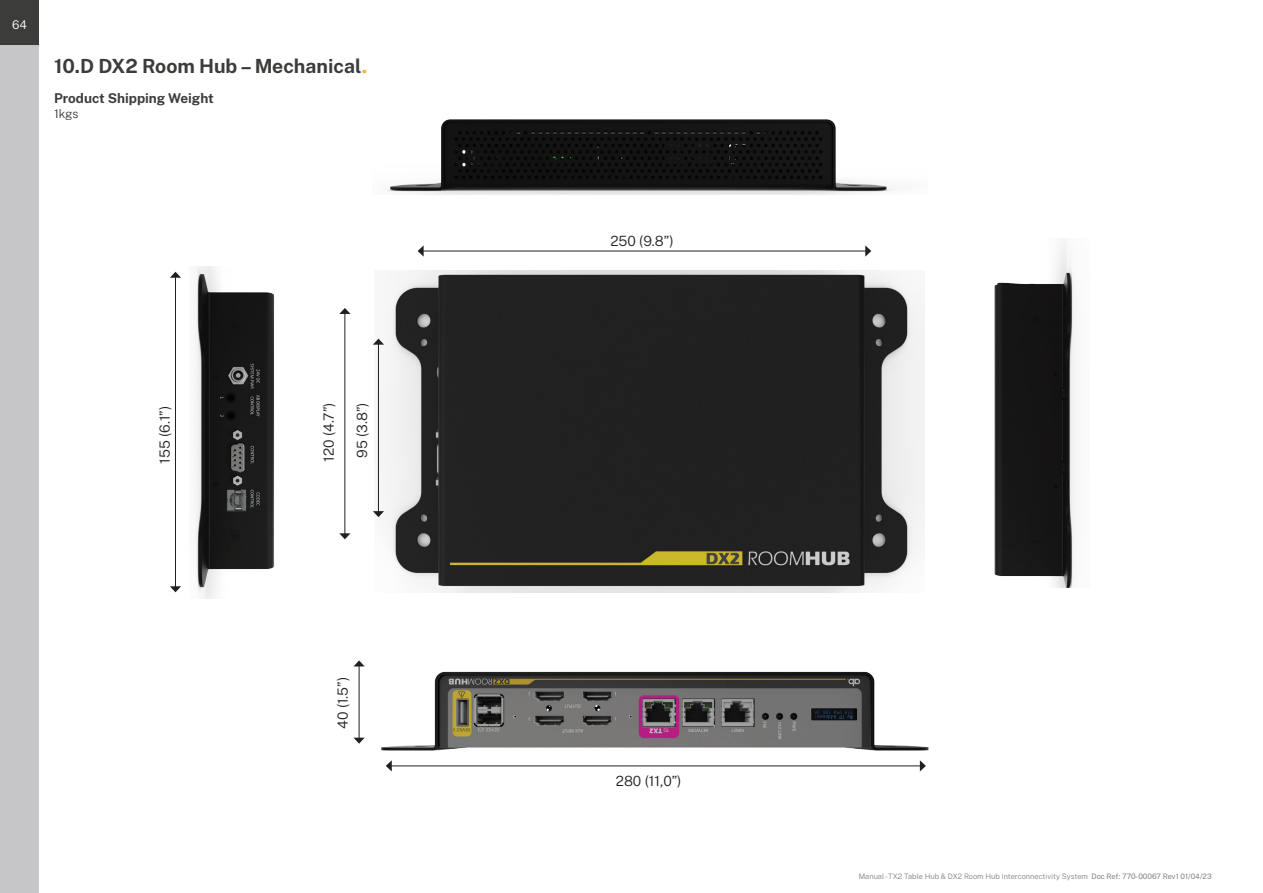
<style>
.page{position:relative;width:1263px;height:893px;background:#fff}
.page>*{position:absolute;margin:0;border:0;box-sizing:border-box;transform-origin:0 0}
.t1{font:700 19.5px "Public Sans";color:#3c3c3b}
.t2{font:300 14.1px "Public Sans";color:#231f20}
.t3{font:700 13.5px "Public Sans";color:#3c3c3b}
.t4{font:300 12px "Public Sans";color:#3c3c3b}
.t5{font:300 12px "Public Sans";color:#fff}
.t6{font:300 7.5px "Public Sans";color:#808285}
.s1{font-family:"Times New Roman";font-size:24px;color:#f1b538}
.s2{font-weight:400}
</style>
<div class="page">
<div style="left:0;top:0;width:39px;height:46px;background:#3c3c3b"></div>
<div style="left:0;top:46px;width:39px;height:847px;background:#c6c6c8"></div>
<img style="left:377px;top:271px;width:548px;height:321px">
<img style="left:387px;top:119px;width:504px;height:76px">
<img style="left:381px;top:671px;width:548px;height:80px">
<img style="left:196px;top:267px;width:78px;height:331px">
<hr style="left:175px;top:277px;width:1px;height:310px;background:#231f20">
<svg style="left:170px;top:272px;width:11px;height:6px"></svg>
<svg style="left:170px;top:586px;width:11px;height:6px"></svg>
<hr style="left:391px;top:765px;width:530px;height:1px;background:#231f20">
<svg style="left:386px;top:760px;width:6px;height:11px"></svg>
<svg style="left:920px;top:760px;width:6px;height:11px"></svg>
<hr style="left:359px;top:666px;width:1px;height:72px;background:#231f20">
<svg style="left:354px;top:660px;width:10px;height:6px"></svg>
<svg style="left:354px;top:738px;width:11px;height:6px"></svg>
<hr style="left:378px;top:344px;width:1px;height:168px;background:#231f20">
<svg style="left:373px;top:339px;width:11px;height:6px"></svg>
<svg style="left:373px;top:511px;width:11px;height:6px"></svg>
<hr style="left:423px;top:251px;width:443px;height:1px;background:#231f20">
<svg style="left:418px;top:245px;width:6px;height:12px"></svg>
<svg style="left:865px;top:245px;width:6px;height:12px"></svg>
<hr style="left:344px;top:313px;width:1px;height:221px;background:#231f20">
<svg style="left:339px;top:308px;width:11px;height:6px"></svg>
<svg style="left:339px;top:533px;width:11px;height:6px"></svg>
<img style="left:994px;top:240px;width:81px;height:348px">
<h3 class="t5" style="left:12px;top:16px;width:16px">64</h3>
<h1 class="t1" style="left:54px;top:51px;width:315px">10.D DX2 Room Hub – Mechanical<span class="s1">.</span></h1>
<h3 class="t3" style="left:54px;top:88px;width:161px">Product Shipping Weight</h3>
<h3 class="t4" style="left:54px;top:104px;width:26px">1kgs</h3>
<h2 class="t2" style="left:155px;top:464px;width:59px;rotate:-90deg">155 (6.1”)</h2>
<h2 class="t2" style="left:318px;top:462px;width:60px;rotate:-90deg">120 (4.7”)</h2>
<h2 class="t2" style="left:352px;top:458px;width:57px;rotate:-90deg">95 (3.8”)</h2>
<h2 class="t2" style="left:333px;top:729px;width:53px;rotate:-90deg">40 (1.5”)</h2>
<h2 class="t2" style="left:610px;top:230px;width:65px">250 (9.8”)</h2>
<h2 class="t2" style="left:616px;top:771px;width:67px">280 (11,0”)</h2>
<p class="t6" style="left:859px;top:871px;width:355px">Manual -TX2 Table Hub &amp; DX2 Room Hub Interconnectivity System <span class="s2">Doc Ref: 770-00067 Rev1 01/04/23</span></p>
</div>
